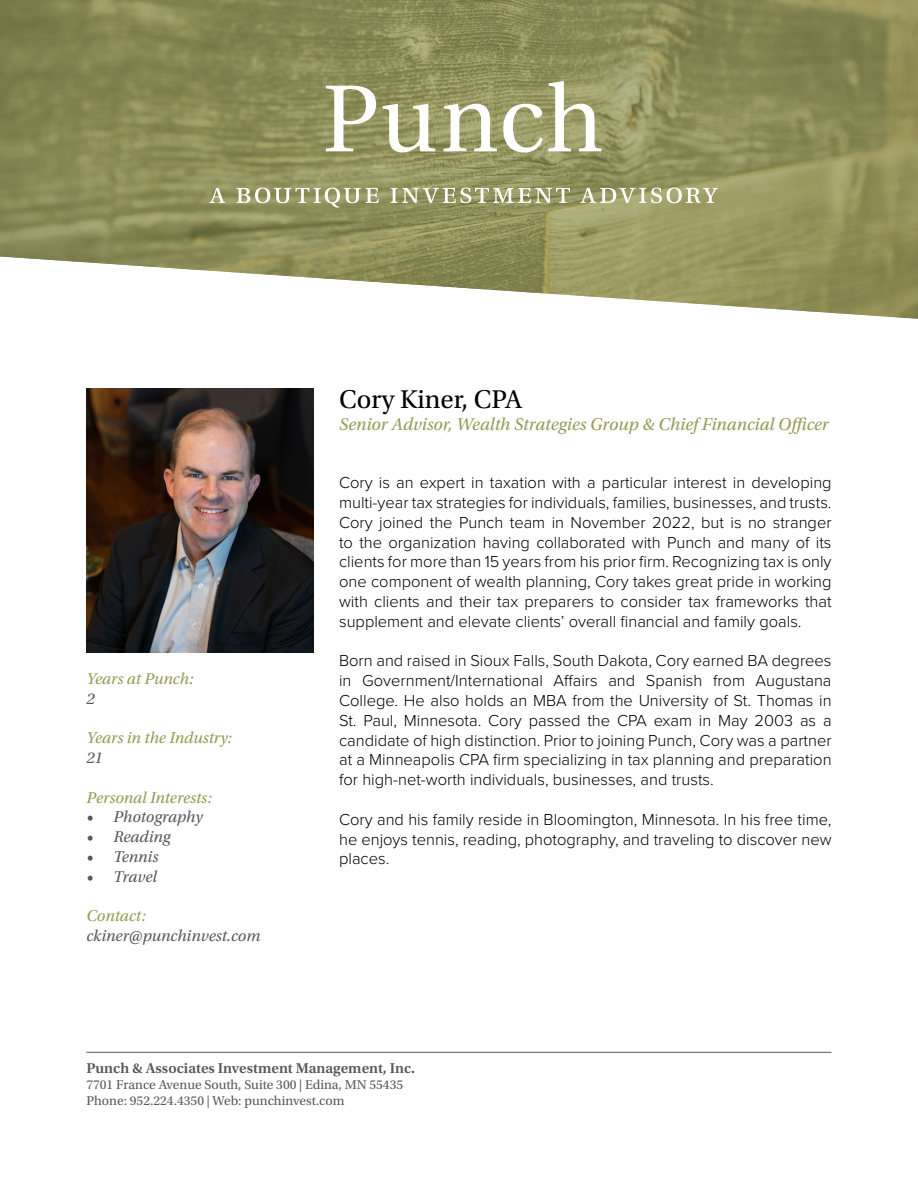
<style>
.page{position:relative;width:918px;height:1188px;background:#fff}
.page>*{position:absolute;margin:0;border:0;box-sizing:border-box;transform-origin:0 0}
.t1{font:27px "Utopia Std";color:#000}
.t2{font:italic 18px "Utopia Std";color:#949c55}
.t3{font:300 16.5px/19.8px "Proxima Nova";color:#000;text-align:justify}
.t4{font:italic 16.5px "Utopia Std";color:#585959}
.t5{font:italic 16.5px "Utopia Std";color:#949c55}
.t6{font:600 15px "Utopia Std";color:#585959}
.t7{font:13.5px/16.2px "Utopia Std";color:#585959}
</style>
<div class="page">
<svg style="left:0;top:0;width:918px;height:319px;background:#99996a"></svg>
<svg style="left:209px;top:188px;width:16px;height:15px"></svg>
<svg style="left:236px;top:188px;width:143px;height:20px"></svg>
<svg style="left:390px;top:188px;width:180px;height:15px"></svg>
<svg style="left:580px;top:188px;width:138px;height:15px"></svg>
<svg style="left:326px;top:86px;width:50px;height:65px"></svg>
<svg style="left:383px;top:104px;width:52px;height:48px"></svg>
<svg style="left:444px;top:104px;width:53px;height:47px"></svg>
<svg style="left:503px;top:81px;width:99px;height:71px"></svg>
<hr style="left:86px;top:1052px;width:745px;height:1px;background:#585959">
<img style="left:86px;top:389px;width:227px;height:263px">
<p class="t5" style="left:86px;top:669px;width:109px">Years at Punch:</p>
<p class="t4" style="left:86px;top:689px;width:10px">2</p>
<p class="t5" style="left:86px;top:729px;width:147px">Years in the Industry:</p>
<p class="t4" style="left:86px;top:749px;width:18px">21</p>
<p class="t5" style="left:86px;top:788px;width:127px">Personal Interests:</p>
<p class="t4" style="left:86px;top:808px;width:118px">• Photography</p>
<p class="t4" style="left:86px;top:828px;width:86px">• Reading</p>
<p class="t4" style="left:86px;top:848px;width:74px">• Tennis</p>
<p class="t4" style="left:86px;top:867px;width:72px">• Travel</p>
<p class="t5" style="left:86px;top:907px;width:61px">Contact:</p>
<p class="t4" style="left:86px;top:927px;width:176px">ckiner@punchinvest.com</p>
<h1 class="t1" style="left:339px;top:385px;width:185px">Cory Kiner, CPA</h1>
<p class="t2" style="left:339px;top:414px;width:491px">Senior Advisor, Wealth Strategies Group &amp; Chief Financial Officer</p>
<p class="t3" style="left:339px;top:472px;width:494px">Cory is an expert in taxation with a particular interest in developing multi-year tax strategies for individuals, families, businesses, and trusts.<br>Cory joined the Punch team in November 2022, but is no stranger to the organization having collaborated with Punch and many of its clients for more than 15 years from his prior firm. Recognizing tax is only one component of wealth planning, Cory takes great pride in working with clients and their tax preparers to consider tax frameworks that supplement and elevate clients’ overall financial and family goals.</p>
<p class="t3" style="left:339px;top:650px;width:494px">Born and raised in Sioux Falls, South Dakota, Cory earned BA degrees in Government/International Affairs and Spanish from Augustana College. He also holds an MBA from the University of St. Thomas in St. Paul, Minnesota. Cory passed the CPA exam in May 2003 as a candidate of high distinction. Prior to joining Punch, Cory was a partner at a Minneapolis CPA firm specializing in tax planning and preparation for high-net-worth individuals, businesses, and trusts.</p>
<p class="t3" style="left:339px;top:809px;width:494px">Cory and his family reside in Bloomington, Minnesota. In his free time, he enjoys tennis, reading, photography, and traveling to discover new places.</p>
<p class="t6" style="left:86px;top:1060px;width:330px">Punch &amp; Associates Investment Management, Inc.</p>
<p class="t7" style="left:86px;top:1077px;width:318px">7701 France Avenue South, Suite 300 | Edina, MN 55435<br>Phone: 952.224.4350 | Web: punchinvest.com</p>
</div>
